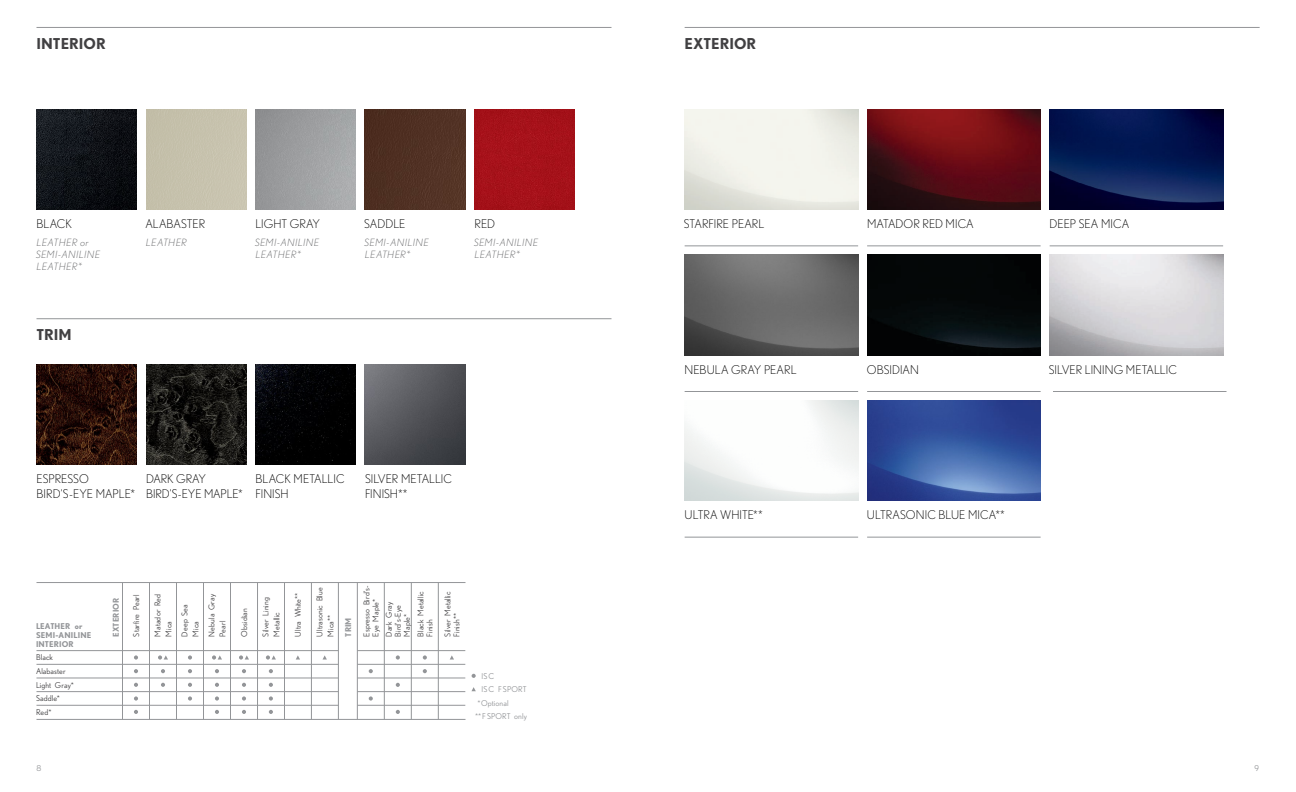
<style>
.page{position:relative;width:1296px;height:792px;background:#fff}
.page>*{position:absolute;margin:0;border:0;box-sizing:border-box;transform-origin:0 0}
.t1{font:700 15px "Nobel";color:#414042}
.t2{font:300 12px/15px "Nobel";color:#000}
.t3{font:italic 300 10px/12px "Nobel";letter-spacing:.045em;color:#636466}
.t4{font:8px/11px "Nobel";letter-spacing:.01em;color:#414042}
.t5{font:700 8px/9px "Nobel";letter-spacing:.015em;color:#939598}
.t6{font:8px "Nobel";letter-spacing:.01em;color:#939598}
</style>
<div class="page">
<img style="left:146px;top:364px;width:100px;height:100px">
<img style="left:256px;top:364px;width:100px;height:100px">
<img style="left:365px;top:364px;width:100px;height:100px">
<img style="left:36px;top:364px;width:101px;height:100px">
<div style="left:475px;top:109px;width:100px;height:100px;background:#a5111a"></div>
<div style="left:365px;top:109px;width:100px;height:100px;background:#503023"></div>
<img style="left:256px;top:109px;width:100px;height:100px">
<div style="left:146px;top:109px;width:100px;height:100px;background:#c6c2ad"></div>
<img style="left:685px;top:255px;width:173px;height:100px">
<img style="left:867px;top:255px;width:174px;height:100px">
<img style="left:867px;top:400px;width:174px;height:101px">
<img style="left:1050px;top:109px;width:173px;height:100px">
<img style="left:36px;top:109px;width:101px;height:100px">
<img style="left:867px;top:109px;width:174px;height:100px">
<hr style="left:257px;top:583px;width:1px;height:136px;background:#939598">
<hr style="left:311px;top:583px;width:1px;height:136px;background:#939598">
<hr style="left:230px;top:583px;width:1px;height:136px;background:#939598">
<hr style="left:203px;top:583px;width:1px;height:136px;background:#939598">
<hr style="left:284px;top:583px;width:1px;height:136px;background:#939598">
<hr style="left:338px;top:583px;width:1px;height:136px;background:#939598">
<hr style="left:176px;top:583px;width:1px;height:136px;background:#939598">
<hr style="left:149px;top:583px;width:1px;height:136px;background:#939598">
<hr style="left:122px;top:583px;width:1px;height:136px;background:#939598">
<hr style="left:36px;top:650px;width:302px;height:1px;background:#939598">
<hr style="left:36px;top:705px;width:302px;height:1px;background:#939598">
<hr style="left:36px;top:691px;width:302px;height:1px;background:#939598">
<hr style="left:36px;top:678px;width:302px;height:1px;background:#939598">
<hr style="left:36px;top:664px;width:302px;height:1px;background:#939598">
<hr style="left:37px;top:582px;width:429px;height:1px;background:#939598">
<hr style="left:36px;top:719px;width:430px;height:1px;background:#939598">
<hr style="left:357px;top:705px;width:108px;height:1px;background:#939598">
<hr style="left:357px;top:691px;width:108px;height:1px;background:#939598">
<hr style="left:357px;top:678px;width:108px;height:1px;background:#939598">
<hr style="left:357px;top:664px;width:108px;height:1px;background:#939598">
<hr style="left:357px;top:650px;width:108px;height:1px;background:#939598">
<hr style="left:357px;top:583px;width:1px;height:136px;background:#939598">
<hr style="left:384px;top:583px;width:1px;height:136px;background:#939598">
<hr style="left:411px;top:583px;width:1px;height:136px;background:#939598">
<hr style="left:438px;top:583px;width:1px;height:136px;background:#939598">
<svg style="left:396px;top:710px;width:4px;height:4px"></svg>
<svg style="left:369px;top:669px;width:4px;height:4px"></svg>
<svg style="left:369px;top:696px;width:4px;height:5px"></svg>
<svg style="left:396px;top:655px;width:4px;height:5px"></svg>
<svg style="left:423px;top:655px;width:4px;height:5px"></svg>
<svg style="left:396px;top:683px;width:4px;height:4px"></svg>
<svg style="left:423px;top:669px;width:4px;height:4px"></svg>
<svg style="left:188px;top:655px;width:4px;height:5px"></svg>
<svg style="left:188px;top:683px;width:4px;height:4px"></svg>
<svg style="left:188px;top:669px;width:4px;height:4px"></svg>
<svg style="left:188px;top:696px;width:4px;height:5px"></svg>
<svg style="left:134px;top:655px;width:4px;height:5px"></svg>
<svg style="left:134px;top:669px;width:4px;height:4px"></svg>
<svg style="left:161px;top:669px;width:4px;height:4px"></svg>
<svg style="left:134px;top:683px;width:4px;height:4px"></svg>
<svg style="left:161px;top:683px;width:4px;height:4px"></svg>
<svg style="left:134px;top:696px;width:4px;height:5px"></svg>
<svg style="left:134px;top:710px;width:4px;height:4px"></svg>
<svg style="left:215px;top:696px;width:4px;height:5px"></svg>
<svg style="left:215px;top:683px;width:4px;height:4px"></svg>
<svg style="left:242px;top:683px;width:4px;height:4px"></svg>
<svg style="left:269px;top:683px;width:4px;height:4px"></svg>
<svg style="left:242px;top:696px;width:4px;height:5px"></svg>
<svg style="left:269px;top:696px;width:4px;height:5px"></svg>
<svg style="left:269px;top:710px;width:4px;height:4px"></svg>
<svg style="left:215px;top:669px;width:4px;height:4px"></svg>
<svg style="left:242px;top:669px;width:4px;height:4px"></svg>
<svg style="left:269px;top:669px;width:4px;height:4px"></svg>
<svg style="left:215px;top:710px;width:4px;height:4px"></svg>
<svg style="left:242px;top:710px;width:4px;height:4px"></svg>
<svg style="left:158px;top:655px;width:10px;height:5px"></svg>
<svg style="left:212px;top:655px;width:10px;height:5px"></svg>
<svg style="left:239px;top:655px;width:10px;height:5px"></svg>
<svg style="left:266px;top:655px;width:10px;height:5px"></svg>
<svg style="left:296px;top:655px;width:4px;height:5px"></svg>
<svg style="left:323px;top:655px;width:4px;height:5px"></svg>
<svg style="left:450px;top:655px;width:4px;height:5px"></svg>
<svg style="left:471px;top:687px;width:5px;height:4px"></svg>
<svg style="left:472px;top:674px;width:4px;height:4px"></svg>
<hr style="left:685px;top:246px;width:173px;height:1px;background:#939598">
<hr style="left:867px;top:246px;width:174px;height:1px;background:#939598">
<hr style="left:1050px;top:246px;width:173px;height:1px;background:#939598">
<hr style="left:1053px;top:391px;width:174px;height:1px;background:#939598">
<hr style="left:685px;top:391px;width:173px;height:1px;background:#939598">
<hr style="left:867px;top:391px;width:174px;height:1px;background:#939598">
<hr style="left:685px;top:537px;width:173px;height:1px;background:#939598">
<hr style="left:867px;top:537px;width:174px;height:1px;background:#939598">
<hr style="left:36px;top:27px;width:576px;height:1px;background:#939598">
<hr style="left:36px;top:318px;width:576px;height:1px;background:#939598">
<hr style="left:685px;top:27px;width:575px;height:1px;background:#939598">
<h1 class="t1" style="left:36px;top:34px;width:71px">INTERIOR</h1>
<h2 class="t2" style="left:37px;top:216px;width:37px">BLACK</h2>
<p class="t3" style="left:36px;top:236px;width:66px">LEATHER or<br>SEMI-ANILINE<br>LEATHER*</p>
<h1 class="t1" style="left:36px;top:325px;width:37px">TRIM</h1>
<h2 class="t2" style="left:145px;top:216px;width:61px">ALABASTER</h2>
<p class="t3" style="left:146px;top:236px;width:42px">LEATHER</p>
<h2 class="t2" style="left:256px;top:216px;width:66px">LIGHT GRAY</h2>
<p class="t3" style="left:255px;top:236px;width:66px">SEMI-ANILINE<br>LEATHER*</p>
<h2 class="t2" style="left:364px;top:216px;width:43px">SADDLE</h2>
<p class="t3" style="left:365px;top:236px;width:66px">SEMI-ANILINE<br>LEATHER*</p>
<h2 class="t2" style="left:475px;top:216px;width:22px">RED</h2>
<p class="t3" style="left:474px;top:236px;width:66px">SEMI-ANILINE<br>LEATHER*</p>
<h2 class="t2" style="left:36px;top:471px;width:100px">ESPRESSO<br>BIRD’S-EYE MAPLE*</h2>
<h2 class="t2" style="left:146px;top:471px;width:98px">DARK GRAY<br>BIRD’S-EYE MAPLE*</h2>
<h2 class="t2" style="left:256px;top:471px;width:91px">BLACK METALLIC<br>FINISH</h2>
<h2 class="t2" style="left:365px;top:471px;width:89px">SILVER METALLIC<br>FINISH**</h2>
<p class="t5" style="left:36px;top:621px;width:57px">LEATHER or<br>SEMI-ANILINE<br>INTERIOR</p>
<p class="t4" style="left:36px;top:664px;width:40px;line-height:13.6px">Alabaster<br>Light Gray*<br>Saddle*<br>Red*</p>
<p class="t4" style="left:36px;top:652px;width:19px">Black</p>
<p class="t6" style="left:36px;top:764px;width:6px">8</p>
<p class="t5" style="left:111px;top:637px;width:41px;rotate:-90deg">EXTERIOR</p>
<p class="t4" style="left:131px;top:637px;width:43px;rotate:-90deg">Starfire Pearl</p>
<p class="t4" style="left:152px;top:637px;width:44px;rotate:-90deg">Matador Red<br>Mica</p>
<p class="t4" style="left:179px;top:637px;width:34px;rotate:-90deg">Deep Sea<br>Mica</p>
<p class="t4" style="left:206px;top:637px;width:44px;rotate:-90deg">Nebula Gray<br>Pearl</p>
<p class="t4" style="left:239px;top:637px;width:30px;rotate:-90deg">Obsidian</p>
<p class="t4" style="left:260px;top:637px;width:41px;rotate:-90deg">Silver Lining<br>Metallic</p>
<p class="t4" style="left:314px;top:637px;width:51px;rotate:-90deg">Ultrasonic Blue<br>Mica**</p>
<p class="t4" style="left:292px;top:637px;width:45px;rotate:-90deg">Ultra White**</p>
<p class="t5" style="left:343px;top:637px;width:21px;rotate:-90deg">TRIM</p>
<p class="t4" style="left:362px;top:637px;width:52px;line-height:9px;rotate:-90deg">Espresso Bird’s-<br>Eye Maple*</p>
<p class="t4" style="left:384px;top:637px;width:36px;line-height:9px;rotate:-90deg">Dark Gray<br>Bird’s-Eye<br>Maple*</p>
<p class="t4" style="left:416px;top:637px;width:47px;line-height:9px;rotate:-90deg">Black Metallic<br>Finish</p>
<p class="t4" style="left:443px;top:637px;width:47px;line-height:9px;rotate:-90deg">Silver Metallic<br>Finish**</p>
<p class="t6" style="left:482px;top:671px;width:14px">ISC</p>
<p class="t6" style="left:482px;top:685px;width:46px">IS C F SPORT</p>
<p class="t6" style="left:478px;top:698px;width:33px">*Optional</p>
<p class="t6" style="left:475px;top:712px;width:53px">** F SPORT only</p>
<h1 class="t1" style="left:685px;top:34px;width:73px">EXTERIOR</h1>
<h2 class="t2" style="left:684px;top:216px;width:82px">STARFIRE PEARL</h2>
<h2 class="t2" style="left:867px;top:216px;width:108px">MATADOR RED MICA</h2>
<h2 class="t2" style="left:1050px;top:216px;width:81px">DEEP SEA MICA</h2>
<h2 class="t2" style="left:685px;top:362px;width:113px">NEBULA GRAY PEARL</h2>
<h2 class="t2" style="left:867px;top:362px;width:53px">OBSIDIAN</h2>
<h2 class="t2" style="left:1049px;top:362px;width:130px">SILVER LINING METALLIC</h2>
<h2 class="t2" style="left:684px;top:507px;width:80px">ULTRA WHITE**</h2>
<h2 class="t2" style="left:867px;top:507px;width:140px">ULTRASONIC BLUE MICA**</h2>
<p class="t6" style="left:1255px;top:764px;width:6px">9</p>
</div>
